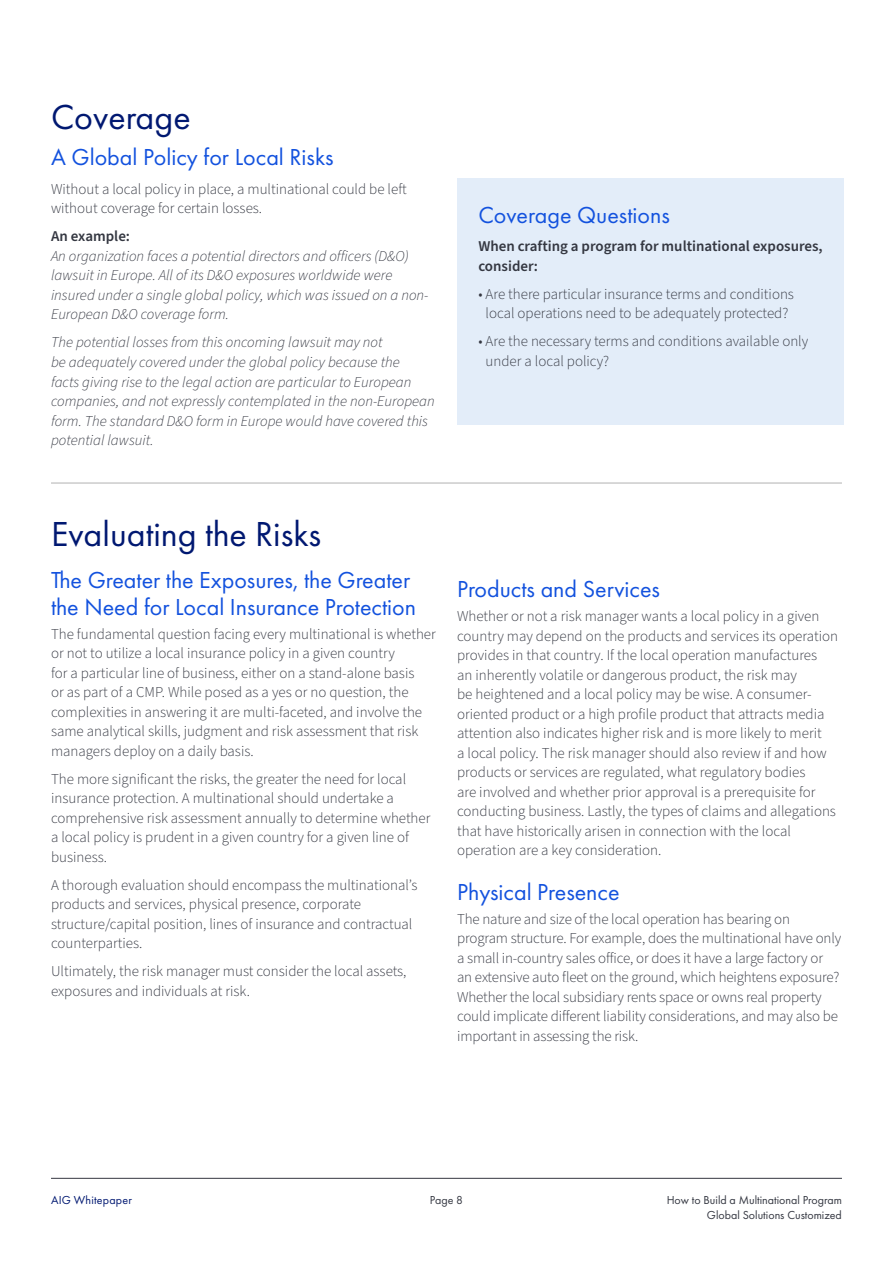
<style>
.page{position:relative;width:893px;height:1263px;background:#fff}
.page>*{position:absolute;margin:0;border:0;box-sizing:border-box;transform-origin:0 0}
.t1{font:36px "Futura PT";color:#001871}
.t2{font:24px/27px "Futura PT";color:#1352de}
.t3{font:300 15px/19.5px "Source Sans Pro";color:#343741}
.t4{font:italic 300 15px/19.5px "Source Sans Pro";color:#343741}
.t5{font:600 15px/19.5px "Source Sans Pro";color:#343741}
.t6{font:12px/14.4px "Futura PT";color:#343741;text-align:right}
.t7{font:12px "Futura PT";letter-spacing:.02em;color:#001871}
</style>
<div class="page">
<div style="left:457px;top:179px;width:387px;height:246px;background:#e3edf9"></div>
<hr style="left:51px;top:483px;width:791px;height:1px;background:#b1b1b1">
<hr style="left:51px;top:1178px;width:791px;height:1px;background:#343741">
<h2 class="t1" style="left:51px;top:96px;width:141px">Coverage</h2>
<h3 class="t2" style="left:51px;top:143px;width:284px">A Global Policy for Local Risks</h3>
<p class="t3" style="left:51px;top:180px;width:357px">Without a local policy in place, a multinational could be left without coverage for certain losses.</p>
<p class="t5" style="left:51px;top:227px;width:81px">An example:</p>
<p class="t4" style="left:51px;top:247px;width:379px">An organization faces a potential directors and officers (D&amp;O) lawsuit in Europe. All of its D&amp;O exposures worldwide were insured under a single global policy, which was issued on a non-European D&amp;O coverage form.</p>
<p class="t4" style="left:51px;top:333px;width:385px">The potential losses from this oncoming lawsuit may not<br>be adequately covered under the global policy because the<br>facts giving rise to the legal action are particular to European companies, and not expressly contemplated in the non-European form. The standard D&amp;O form in Europe would have covered this potential lawsuit.</p>
<h3 class="t2" style="left:478px;top:201px;width:193px">Coverage Questions</h3>
<p class="t5" style="left:478px;top:237px;width:346px">When crafting a program for multinational exposures, consider:</p>
<p class="t3" style="left:478px;top:284px;width:317px;text-align:center">• Are there particular insurance terms and conditions local operations need to be adequately protected?</p>
<p class="t3" style="left:486px;top:332px;width:324px;text-indent:-7px">• Are the necessary terms and conditions available only under a local policy?</p>
<h2 class="t1" style="left:51px;top:513px;width:272px">Evaluating the Risks</h2>
<h3 class="t2" style="left:51px;top:566px;width:367px">The Greater the Exposures, the Greater the Need for Local Insurance Protection</h3>
<p class="t3" style="left:51px;top:625px;width:386px">The fundamental question facing every multinational is whether or not to utilize a local insurance policy in a given country<br>for a particular line of business, either on a stand-alone basis<br>or as part of a CMP. While posed as a yes or no question, the complexities in answering it are multi-faceted, and involve the same analytical skills, judgment and risk assessment that risk managers deploy on a daily basis.</p>
<p class="t3" style="left:51px;top:770px;width:381px">The more significant the risks, the greater the need for local insurance protection. A multinational should undertake a comprehensive risk assessment annually to determine whether a local policy is prudent in a given country for a given line of business.</p>
<p class="t3" style="left:51px;top:876px;width:368px">A thorough evaluation should encompass the multinational’s products and services, physical presence, corporate structure/capital position, lines of insurance and contractual counterparties.</p>
<p class="t3" style="left:51px;top:962px;width:357px">Ultimately, the risk manager must consider the local assets, exposures and individuals at risk.</p>
<h3 class="t2" style="left:457px;top:575px;width:204px">Products and Services</h3>
<p class="t3" style="left:457px;top:607px;width:382px">Whether or not a risk manager wants a local policy in a given country may depend on the products and services its operation provides in that country. If the local operation manufactures<br>an inherently volatile or dangerous product, the risk may<br>be heightened and a local policy may be wise. A consumer&shy;oriented product or a high profile product that attracts media attention also indicates higher risk and is more likely to merit<br>a local policy. The risk manager should also review if and how products or services are regulated, what regulatory bodies<br>are involved and whether prior approval is a prerequisite for conducting business. Lastly, the types of claims and allegations that have historically arisen in connection with the local operation are a key consideration.</p>
<h3 class="t2" style="left:457px;top:878px;width:164px">Physical Presence</h3>
<p class="t3" style="left:457px;top:909px;width:386px">The nature and size of the local operation has bearing on program structure. For example, does the multinational have only a small in-country sales office, or does it have a large factory or an extensive auto fleet on the ground, which heightens exposure?<br>Whether the local subsidiary rents space or owns real property could implicate different liability considerations, and may also be important in assessing the risk.</p>
<p class="t7" style="left:51px;top:1193px;width:82px">AIG Whitepaper</p>
<p class="t6" style="left:430px;top:1193px;width:35px">Page 8</p>
<p class="t6" style="left:667px;top:1193px;width:177px">How to Build a Multinational Program<br>Global Solutions Customized</p>
</div>
